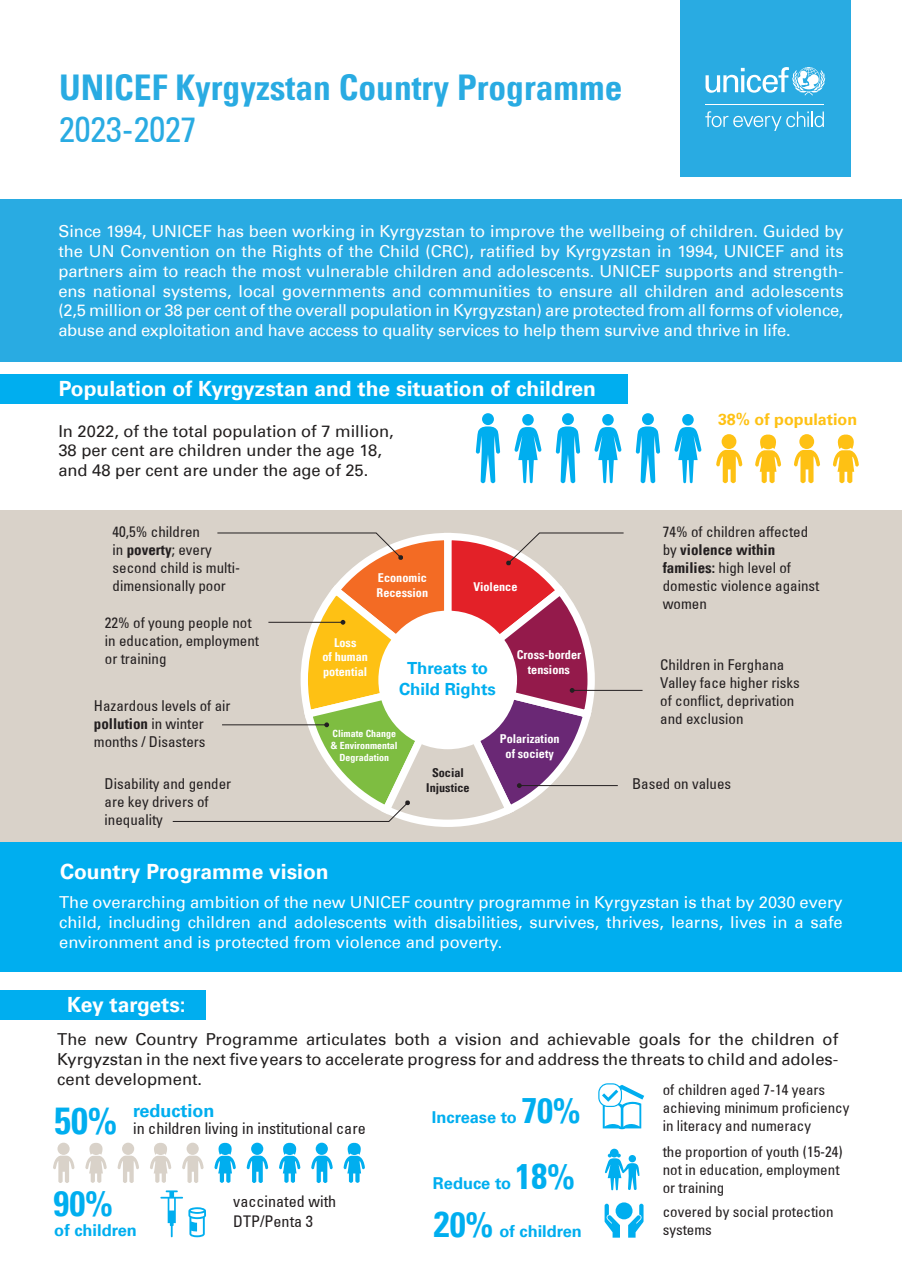
<style>
.page{position:relative;width:902px;height:1280px;background:#fff}
.page>*{position:absolute;margin:0;border:0;box-sizing:border-box;transform-origin:0 0}
.t1{font:37.5px "Univers LTCYR 67 Bold Cond";color:#00aeef}
.t2{font:35.4px "Univers LTCYR 67 Bold Cond";color:#29abe2}
.t3{font:condensed 35.4px "Univers LTCYR 57";color:#29abe2}
.t4{font:35.4px "Univers LTCYR 67 Bold Cond";color:#00aeef}
.t5{font:700 21px "Univers LTCYR 65";color:#fff}
.t6{font:700 18px "Univers LTCYR 65";color:#00aeef}
.t7{font:700 16.8px/20.1px "Univers LTCYR 65";color:#00aeef;text-align:center}
.t8{font:16.5px/19.8px "Univers LTCYR 55 Roman";letter-spacing:-.015em;color:#fff;text-align:justify}
.t9{font:16.5px/19.8px "Univers LTCYR 55 Roman";color:#211e1e}
.t10{font:700 16.35px "Univers LTCYR 65";color:#00aeef}
.t11{font:condensed 16.05px/19.4px "Univers LTCYR 57";color:#231f20}
.t12{font:700 16.05px "Univers LTCYR 65";color:#fec114}
.t13{font:condensed 15px/18px "Univers LTCYR 57";color:#231f20}
.t14{font:15px "Univers LTCYR 67 Bold Cond";color:#231f20}
.t15{font:12.15px/14.7px "Univers LTCYR 67 Bold Cond";color:#fff;text-align:center}
.t16{font:12.15px/14.7px "Univers LTCYR 67 Bold Cond";color:#231f20;text-align:center}
.t17{font:9.9px/11.9px "Univers LTCYR 67 Bold Cond";color:#fff;text-align:center}
.s1{font-family:"Univers LTCYR 67 Bold Cond";font-stretch:normal}
.s2{font-family:"Univers LTCYR 57";font-stretch:condensed}
.s3{font-family:"Univers LTCYR 67 Bold Cond";font-weight:400;font-size:35.4px}
</style>
<div class="page">
<div style="left:0;top:374px;width:627px;height:30px;background:#00aeef"></div>
<div style="left:0;top:841px;width:901px;height:130px;background:#00aeef"></div>
<div style="left:0;top:199px;width:901px;height:163px;background:#29abe2"></div>
<div style="left:0;top:510px;width:901px;height:332px;background:#d9d2c9"></div>
<div style="left:679px;top:0;width:171px;height:177px;background:#29abe2"></div>
<svg style="left:705px;top:67px;width:120px;height:28px"></svg>
<hr style="left:705px;top:104px;width:118px;height:1px;background:#fff">
<svg style="left:705px;top:111px;width:118px;height:20px"></svg>
<svg style="left:475px;top:413px;width:25px;height:70px"></svg>
<svg style="left:514px;top:414px;width:27px;height:69px"></svg>
<svg style="left:555px;top:413px;width:25px;height:70px"></svg>
<svg style="left:594px;top:414px;width:27px;height:69px"></svg>
<svg style="left:635px;top:413px;width:25px;height:70px"></svg>
<svg style="left:674px;top:414px;width:27px;height:69px"></svg>
<div style="left:721px;top:434px;width:15px;height:15px;background:#fec114;border-radius:50%"></div>
<svg style="left:716px;top:450px;width:26px;height:33px"></svg>
<svg style="left:755px;top:434px;width:26px;height:49px"></svg>
<div style="left:799px;top:434px;width:15px;height:15px;background:#fec114;border-radius:50%"></div>
<svg style="left:794px;top:450px;width:26px;height:33px"></svg>
<svg style="left:833px;top:434px;width:25px;height:49px"></svg>
<div style="left:57px;top:1143px;width:13px;height:12px;background:#d9d2c9;border-radius:50%"></div>
<svg style="left:53px;top:1156px;width:21px;height:27px"></svg>
<svg style="left:85px;top:1143px;width:22px;height:40px"></svg>
<div style="left:122px;top:1143px;width:12px;height:12px;background:#d9d2c9;border-radius:50%"></div>
<svg style="left:117px;top:1156px;width:22px;height:27px"></svg>
<svg style="left:150px;top:1143px;width:21px;height:40px"></svg>
<div style="left:186px;top:1143px;width:13px;height:12px;background:#d9d2c9;border-radius:50%"></div>
<svg style="left:182px;top:1156px;width:21px;height:27px"></svg>
<svg style="left:214px;top:1143px;width:22px;height:40px"></svg>
<div style="left:251px;top:1143px;width:12px;height:12px;background:#00aeef;border-radius:50%"></div>
<svg style="left:247px;top:1156px;width:21px;height:27px"></svg>
<svg style="left:279px;top:1143px;width:21px;height:40px"></svg>
<div style="left:315px;top:1143px;width:13px;height:12px;background:#00aeef;border-radius:50%"></div>
<svg style="left:311px;top:1156px;width:22px;height:27px"></svg>
<svg style="left:343px;top:1143px;width:22px;height:40px"></svg>
<hr style="left:572px;top:690px;width:70px;height:1px;background:#231f20">
<svg style="left:172px;top:532px;width:452px;height:295px"></svg>
<div style="left:0;top:990px;width:205px;height:30px;background:#00aeef"></div>
<svg style="left:160px;top:1190px;width:46px;height:47px"></svg>
<svg style="left:605px;top:1149px;width:34px;height:41px"></svg>
<svg style="left:604px;top:1202px;width:39px;height:36px"></svg>
<svg style="left:598px;top:1083px;width:46px;height:46px"></svg>
<h2 class="t2" style="left:59px;top:65px;width:565px">UNICEF Kyrgyzstan Country Programme</h2>
<h2 class="t3" style="left:59px;top:107px;width:139px">2023-2027</h2>
<p class="t8" style="left:58px;top:221px;width:786px">Since 1994, UNICEF has been working in Kyrgyzstan to improve the wellbeing of children. Guided by the UN Convention on the Rights of the Child (CRC), ratified by Kyrgyzstan in 1994, UNICEF and its partners aim to reach the most vulnerable children and adolescents. UNICEF supports and strength&shy;ens national systems, local governments and communities to ensure all children and adolescents (2,5 million or 38 per cent of the overall population in Kyrgyzstan) are protected from all forms of violence, abuse and exploitation and have access to quality services to help them survive and thrive in life.</p>
<p class="t5" style="left:59px;top:374px;width:538px">Population of Kyrgyzstan and the situation of children</p>
<p class="t9" style="left:58px;top:420px;width:337px">In 2022, of the total population of 7 million,<br>38 per cent are children under the age 18, and 48 per cent are under the age of 25.</p>
<p class="t13" style="left:112px;top:522px;width:129px">40,5% children<br>in <span class="s1">poverty</span>; every second child is multi&shy;dimensionally poor</p>
<p class="t13" style="left:105px;top:613px;width:156px">22% of young people not in education, employment or training</p>
<p class="t13" style="left:94px;top:696px;width:138px">Hazardous levels of air</p>
<p class="t14" style="left:94px;top:714px;width:111px">pollution <span class="s2">in winter</span></p>
<p class="t13" style="left:94px;top:732px;width:113px">months / Disasters</p>
<p class="t13" style="left:105px;top:774px;width:128px">Disability and gender are key drivers of inequality</p>
<p class="t5" style="left:60px;top:857px;width:270px">Country Programme vision</p>
<p class="t15" style="left:376px;top:570px;width:53px;text-align:left">Economic<br>Recession</p>
<p class="t15" style="left:473px;top:579px;width:45px">Violence</p>
<p class="t15" style="left:322px;top:635px;width:47px">Loss<br>of human potential</p>
<p class="t15" style="left:516px;top:647px;width:66px">Cross-border tensions</p>
<p class="t7" style="left:399px;top:658px;width:98px">Threats to<br>Child Rights</p>
<p class="t17" style="left:331px;top:727px;width:68px">Climate Change &amp; Environmental<br>Degradation</p>
<p class="t15" style="left:500px;top:731px;width:61px">Polarization of society</p>
<p class="t16" style="left:426px;top:765px;width:45px">Social<br>Injustice</p>
<p class="t12" style="left:718px;top:408px;width:141px">38% of population</p>
<p class="t13" style="left:662px;top:522px;width:147px">74% of children affected</p>
<p class="t14" style="left:662px;top:541px;width:114px"><span class="s2">by</span> violence within</p>
<p class="t13" style="left:662px;top:558px;width:158px"><span class="s1">families:</span> high level of domestic violence against women</p>
<p class="t13" style="left:660px;top:655px;width:141px">Children in Ferghana<br>Valley face higher risks of conflict, deprivation and exclusion</p>
<p class="t13" style="left:632px;top:774px;width:101px">Based on values</p>
<p class="t8" style="left:59px;top:892px;width:785px">The overarching ambition of the new UNICEF country programme in Kyrgyzstan is that by 2030 every child, including children and adolescents with disabilities, survives, thrives, learns, lives in a safe environment and is protected from violence and poverty.</p>
<p class="t5" style="left:67px;top:990px;width:120px">Key targets:</p>
<p class="t9" style="left:57px;top:1028px;width:782px;text-align:justify">The new Country Programme articulates both a vision and achievable goals for the children of Kyrgyzstan in the next five years to accelerate progress for and address the threats to child and adoles&shy;cent development.</p>
<p class="t13" style="left:662px;top:1081px;width:188px">of children aged 7-14 years achieving minimum proficiency in literacy and numeracy</p>
<p class="t10" style="left:432px;top:1105px;width:150px">Increase to <span class="s3">70%</span></p>
<p class="t6" style="left:133px;top:1098px;width:83px">reduction</p>
<h1 class="t1" style="left:55px;top:1097px;width:64px">50%</h1>
<p class="t11" style="left:133px;top:1118px;width:234px">in children living in institutional care</p>
<h2 class="t4" style="left:54px;top:1181px;width:61px">90%</h2>
<p class="t10" style="left:54px;top:1219px;width:84px">of children</p>
<p class="t13" style="left:662px;top:1142px;width:181px">the proportion of youth (15-24) not in education, employment or training</p>
<p class="t10" style="left:433px;top:1171px;width:143px">Reduce to <span class="s3">18%</span></p>
<p class="t11" style="left:233px;top:1191px;width:104px">vaccinated with<br>DTP/Penta 3</p>
<p class="t13" style="left:662px;top:1203px;width:172px">covered by social protection</p>
<p class="t10" style="left:434px;top:1219px;width:149px"><span class="s3">20%</span> of children</p>
<p class="t13" style="left:662px;top:1221px;width:51px">systems</p>
</div>
